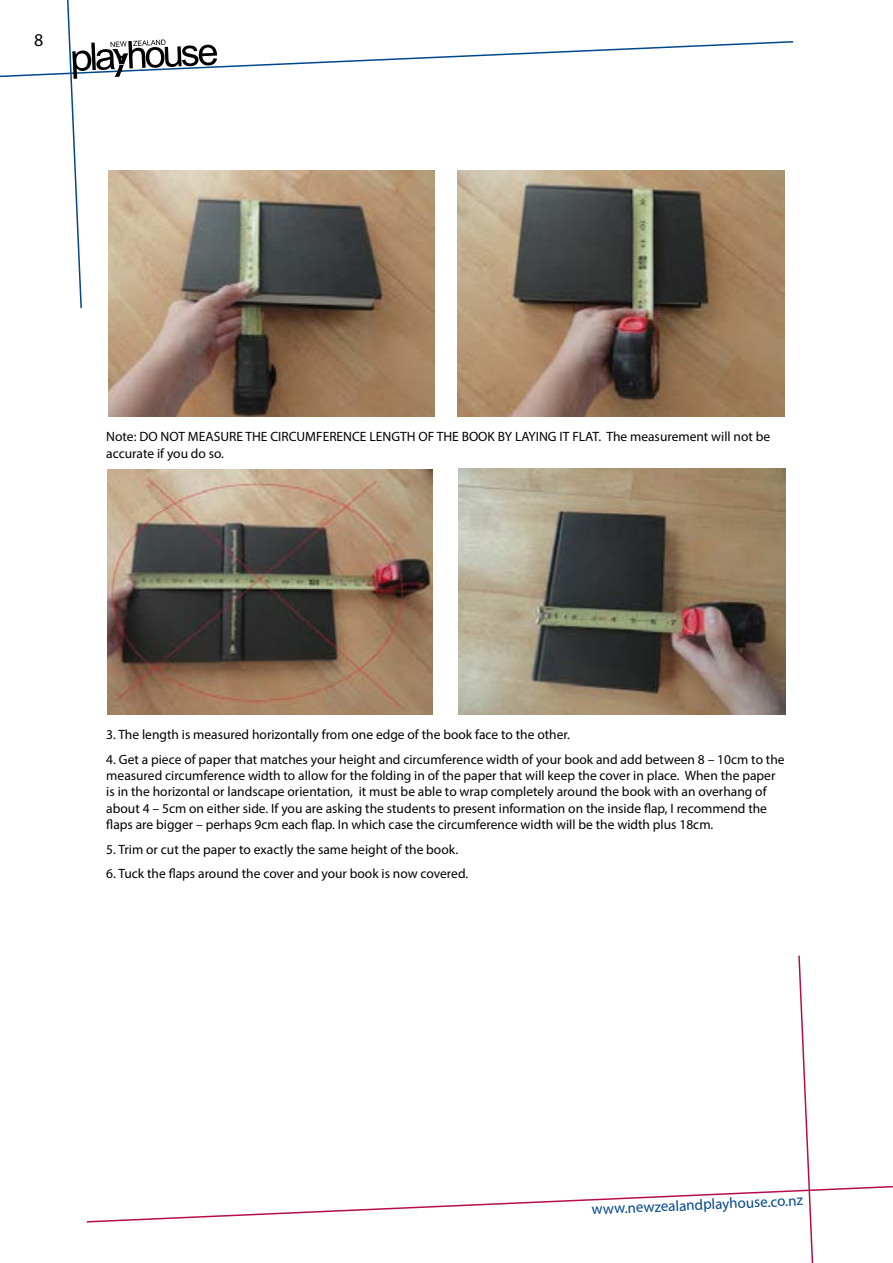
<style>
.page{position:relative;width:893px;height:1263px;background:#fff}
.page>*{position:absolute;margin:0;border:0;box-sizing:border-box;transform-origin:0 0}
.t1{font:18px "Myriad Pro";color:#000}
.t2{font:15px "Myriad Pro";color:#00478c}
.t3{font:13.5px/16.2px "Myriad Pro";color:#000}
</style>
<div class="page">
<svg style="left:86px;top:955px;width:807px;height:308px"></svg>
<svg style="left:0;top:0;width:794px;height:310px"></svg>
<img style="left:108px;top:170px;width:327px;height:247px">
<img style="left:458px;top:171px;width:327px;height:246px">
<img style="left:108px;top:470px;width:325px;height:245px">
<img style="left:458px;top:469px;width:327px;height:246px">
<h1 class="t1" style="left:34px;top:29px;width:11px">8</h1>
<p class="t3" style="left:106px;top:429px;width:665px">Note: DO NOT MEASURE THE CIRCUMFERENCE LENGTH OF THE BOOK BY LAYING IT FLAT. The measurement will not be accurate if you do so.</p>
<p class="t3" style="left:106px;top:726px;width:465px">3. The length is measured horizontally from one edge of the book face to the other.</p>
<p class="t3" style="left:106px;top:751px;width:680px">4. Get a piece of paper that matches your height and circumference width of your book and add between 8 – 10cm to the measured circumference width to allow for the folding in of the paper that will keep the cover in place. When the paper is in the horizontal or landscape orientation, it must be able to wrap completely around the book with an overhang of about 4 – 5cm on either side. If you are asking the students to present information on the inside flap, I recommend the flaps are bigger – perhaps 9cm each flap. In which case the circumference width will be the width plus 18cm.</p>
<p class="t3" style="left:106px;top:841px;width:353px">5. Trim or cut the paper to exactly the same height of the book.</p>
<p class="t3" style="left:106px;top:865px;width:363px">6. Tuck the flaps around the cover and your book is now covered.</p>
<p class="t2" style="left:591px;top:1201px;width:213px;rotate:-3deg">www.newzealandplayhouse.co.nz</p>
</div>
